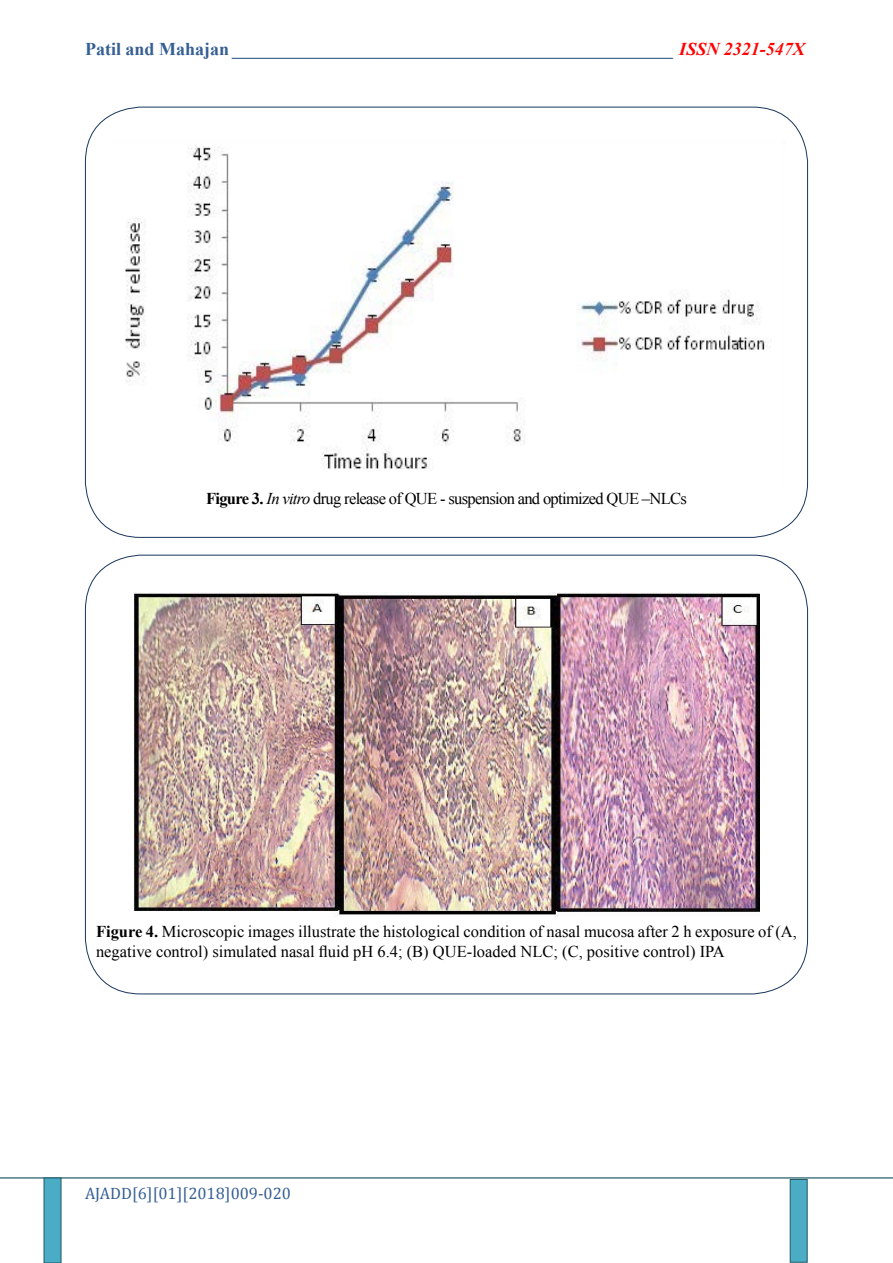
<style>
.page{position:relative;width:893px;height:1263px;background:#fff}
.page>*{position:absolute;margin:0;border:0;box-sizing:border-box;transform-origin:0 0}
.t1{font:italic 700 18px "Times New Roman";color:#365f92}
.t2{font:16.5px/19.8px "Times New Roman";color:#000}
.t3{font:16.5px "Times New Roman";letter-spacing:-.04em;color:#000}
.t4{font:16.5px "Cambria";color:#365f92}
.s1{font-style:normal}
.s2{color:#f00}
.s3{font-weight:700}
.s4{font-style:italic}
</style>
<div class="page">
<hr style="left:0;top:1177px;width:893px;height:1px;background:#205867">
<div style="left:44px;top:1177px;width:17px;height:86px;background:#4aacc5;border:1px solid #205964"></div>
<div style="left:790px;top:1179px;width:17px;height:83px;background:#4aacc5;border:1px solid #205964"></div>
<img style="left:125px;top:147px;width:647px;height:323px">
<img style="left:133px;top:592px;width:627px;height:325px">
<p class="t1" style="left:85px;top:36px;width:721px"><span class="s1">Patil and Mahajan</span> _________________________________________________ <span class="s2">ISSN 2321-547X</span></p>
<p class="t3" style="left:206px;top:488px;width:482px"><span class="s3">Figure 3.</span> <span class="s4">In vitro</span> drug release of QUE - suspension and optimized QUE –NLCs</p>
<p class="t2" style="left:96px;top:921px;width:702px"><span class="s3">Figure 4.</span> Microscopic images illustrate the histological condition of nasal mucosa after 2 h exposure of (A, negative control) simulated nasal fluid pH 6.4; (B) QUE-loaded NLC; (C, positive control) IPA</p>
<p class="t4" style="left:85px;top:1184px;width:207px">AJADD[6][01][2018]009-020</p>
</div>
